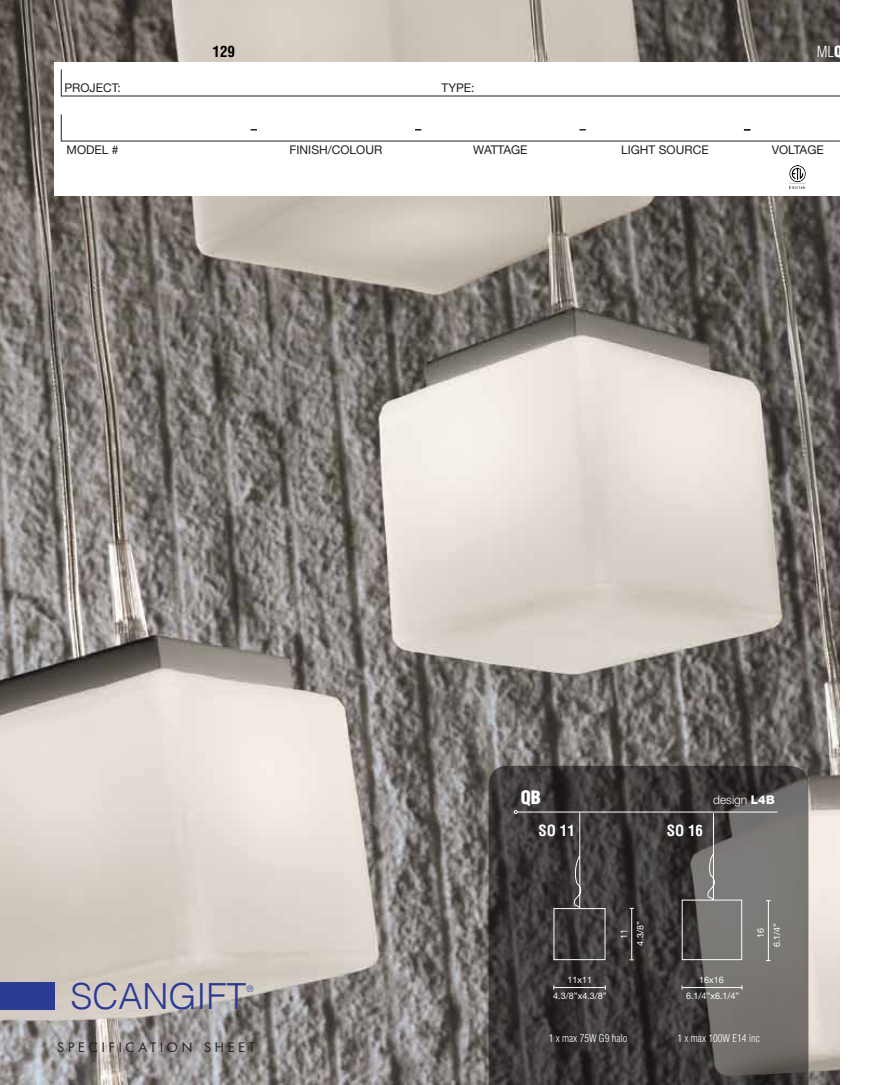
<style>
.page{position:relative;width:894px;height:1085px;background:#fff}
.page>*{position:absolute;margin:0;border:0;box-sizing:border-box;transform-origin:0 0}
.t1{font:300 36px "Helvetica";color:#293996}
.t2{font:900 condensed 18px "Helvetica";color:#fff}
.t3{font:700 condensed 15px "Helvetica";color:#fff}
.t4{font:300 condensed 15px "Helvetica";color:#fff}
.t5{font:700 condensed 15px "Helvetica";color:#000}
.t6{font:12.75px "Futura Std";letter-spacing:.3em;color:#231f20}
.t7{font:12px "Helvetica Neue LT Std";color:#231f20}
.t8{font:300 12px "Helvetica Neue";color:#fff}
.t9{font:300 condensed 10.5px "Helvetica";color:#fff}
.t10{font:9px "Helvetica Neue";color:#fff}
.t11{font:300 9px "Helvetica";color:#2b3c96}
.s1{font-weight:900}
.s2{font-weight:800}
</style>
<div class="page">
<img style="left:0;top:0;width:839px;height:1084px">
<svg style="left:488px;top:765px;width:320px;height:319px;background:#494745"></svg>
<hr style="left:517px;top:811px;width:260px;height:1px;background:#fff">
<svg style="left:513px;top:810px;width:4px;height:3px"></svg>
<hr style="left:554px;top:987px;width:51px;height:1px;background:#fff">
<hr style="left:682px;top:987px;width:59px;height:1px;background:#fff">
<hr style="left:631px;top:908px;width:1px;height:51px;background:#fff">
<hr style="left:767px;top:900px;width:1px;height:60px;background:#fff">
<svg style="left:681px;top:812px;width:61px;height:148px;background:#666461"></svg>
<svg style="left:553px;top:811px;width:52px;height:149px;background:#444240"></svg>
<div style="left:0;top:982px;width:54px;height:27px;background:#2b3c96"></div>
<div style="left:54px;top:62px;width:785px;height:134px;background:#fff"></div>
<hr style="left:61px;top:141px;width:778px;height:1px;background:#231f20">
<hr style="left:61px;top:96px;width:778px;height:1px;background:#231f20">
<svg style="left:61px;top:69px;width:1px;height:27px"></svg>
<svg style="left:61px;top:114px;width:1px;height:27px"></svg>
<img style="left:789px;top:166px;width:17px;height:22px">
<p class="t5" style="left:212px;top:42px;width:24px">129</p>
<p class="t4" style="left:816px;top:43px;width:36px">ML<span class="s1">qb</span></p>
<p class="t7" style="left:64px;top:81px;width:58px">PROJECT:</p>
<p class="t7" style="left:441px;top:81px;width:35px">TYPE:</p>
<p class="t7" style="left:67px;top:143px;width:54px">MODEL #</p>
<p class="t7" style="left:289px;top:143px;width:94px">FINISH/COLOUR</p>
<p class="t7" style="left:473px;top:143px;width:56px">WATTAGE</p>
<p class="t7" style="left:620px;top:143px;width:89px">LIGHT SOURCE</p>
<p class="t7" style="left:771px;top:143px;width:54px">VOLTAGE</p>
<h2 class="t2" style="left:520px;top:786px;width:22px">qb</h2>
<p class="t8" style="left:712px;top:792px;width:63px">design <span class="s2">L4B</span></p>
<h1 class="t1" style="left:70px;top:967px;width:178px">SCANGIFT</h1>
<p class="t11" style="left:246px;top:981px;width:9px">®</p>
<p class="t6" style="left:57px;top:1039px;width:199px">SPECIFICATION SHEET</p>
<p class="t3" style="left:538px;top:821px;width:38px">SO 11</p>
<p class="t3" style="left:666px;top:821px;width:38px">SO 16</p>
<p class="t10" style="left:634px;top:945px;width:26px;rotate:-90deg">4.3/8”</p>
<p class="t10" style="left:771px;top:947px;width:26px;rotate:-90deg">6.1/4”</p>
<p class="t10" style="left:618px;top:938px;width:12px;rotate:-90deg">11</p>
<p class="t10" style="left:754px;top:938px;width:12px;rotate:-90deg">16</p>
<p class="t10" style="left:567px;top:974px;width:26px">11x11</p>
<p class="t10" style="left:699px;top:974px;width:26px">16x16</p>
<p class="t10" style="left:553px;top:990px;width:55px">4.3/8”x4.3/8”</p>
<p class="t10" style="left:685px;top:990px;width:55px">6.1/4”x6.1/4”</p>
<p class="t9" style="left:548px;top:1031px;width:80px">1 x max 75W G9 halo</p>
<p class="t9" style="left:677px;top:1031px;width:84px">1 x max 100W E14 inc</p>
</div>
